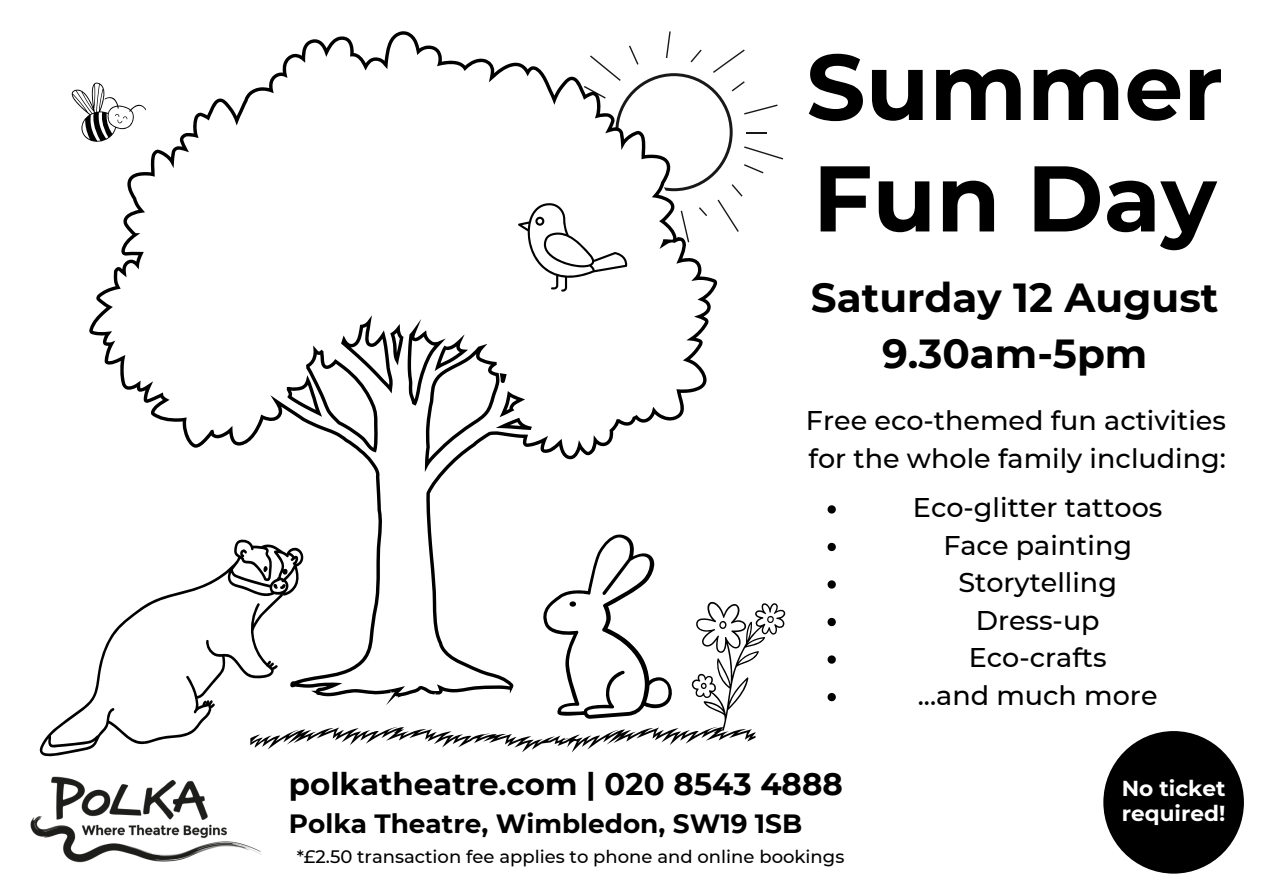
<style>
.page{position:relative;width:1263px;height:894px;background:#fff}
.page>*{position:absolute;margin:0;border:0;box-sizing:border-box;transform-origin:0 0}
.t1{font:700 93px/111.3px "Montserrat";color:#000}
.t2{font:700 40.5px/56.2px "Montserrat";color:#000;text-align:center}
.t3{font:700 30.9px "Montserrat";color:#000}
.t4{font:500 27px/37.5px "Montserrat";color:#000}
.t5{font:700 26.4px "Montserrat";color:#000}
.t6{font:700 21.6px/25.7px "Montserrat";color:#fff}
.t7{font:500 18px "Montserrat";color:#000}
</style>
<div class="page">
<img style="left:30px;top:776px;width:232px;height:87px">
<svg style="left:39px;top:701px;width:176px;height:56px"></svg>
<svg style="left:250px;top:603px;width:536px;height:149px"></svg>
<svg style="left:71px;top:89px;width:18px;height:51px"></svg>
<svg style="left:89px;top:31px;width:628px;height:674px"></svg>
<svg style="left:287px;top:315px;width:245px;height:157px"></svg>
<svg style="left:518px;top:31px;width:265px;height:260px"></svg>
<svg style="left:828px;top:505px;width:8px;height:8px"></svg>
<svg style="left:828px;top:542px;width:8px;height:9px"></svg>
<svg style="left:828px;top:580px;width:8px;height:8px"></svg>
<svg style="left:828px;top:617px;width:8px;height:9px"></svg>
<svg style="left:828px;top:655px;width:8px;height:8px"></svg>
<svg style="left:828px;top:693px;width:8px;height:8px"></svg>
<div style="left:1103px;top:730px;width:141px;height:143px;background:#000;border-radius:50%"></div>
<p class="t1" style="left:806px;top:31px;width:419px">Summer<br>Fun Day</p>
<h4 class="t2" style="left:811px;top:269px;width:409px">Saturday 12 August<br>9.30am-5pm</h4>
<p class="t4" style="left:806px;top:401px;width:421px">Free eco-themed fun activities for the whole family including:</p>
<p class="t4" style="left:913px;top:488px;width:251px">Eco-glitter tattoos</p>
<p class="t4" style="left:943px;top:526px;width:190px">Face painting</p>
<p class="t4" style="left:958px;top:563px;width:160px">Storytelling</p>
<p class="t4" style="left:976px;top:601px;width:125px">Dress-up</p>
<p class="t4" style="left:969px;top:638px;width:139px">Eco-crafts</p>
<p class="t4" style="left:918px;top:676px;width:241px">...and much more</p>
<h2 class="t3" style="left:289px;top:765px;width:555px">polkatheatre.com | 020 8543 4888</h2>
<p class="t5" style="left:289px;top:807px;width:515px">Polka Theatre, Wimbledon, SW19 1SB</p>
<h1 class="t7" style="left:297px;top:845px;width:549px">*£2.50 transaction fee applies to phone and online bookings</h1>
<p class="t6" style="left:1122px;top:774px;width:105px">No ticket required!</p>
</div>
